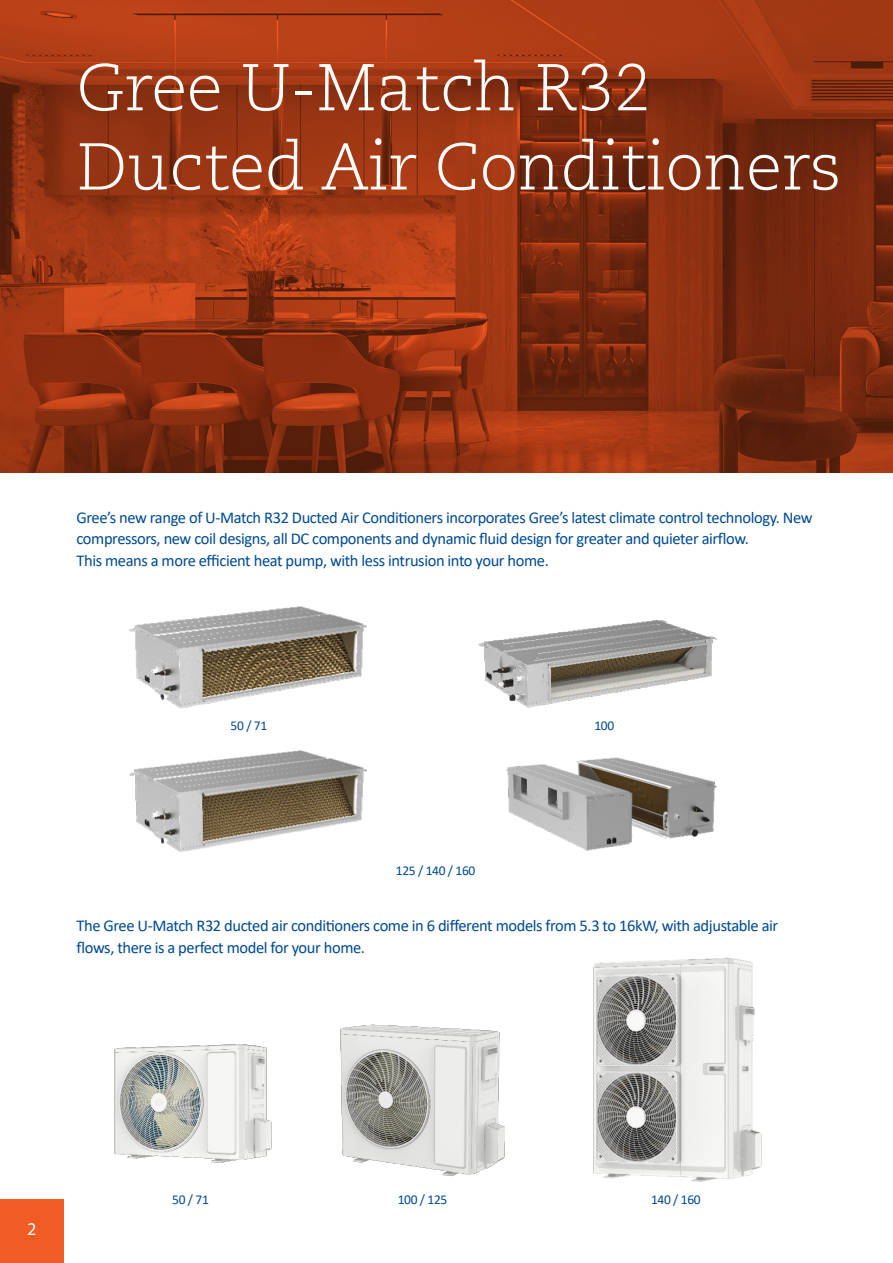
<style>
.page{position:relative;width:893px;height:1263px;background:#fff}
.page>*{position:absolute;margin:0;border:0;box-sizing:border-box;transform-origin:0 0}
.Title-New{font:300 66px/79.2px "Caecilia LT Pro 45";color:#fff}
.t1{font:18px "Myriad Pro";color:#fff}
.Body_Copy{font:16.5px/21.8px "Calibri";letter-spacing:-.025em;color:#014a91}
.Notes{font:13.5px "Calibri";letter-spacing:-.025em;color:#014a91}
</style>
<div class="page">
<div style="left:0;top:1199px;width:64px;height:64px;background:#f15b24"></div>
<img style="left:0;top:0;width:893px;height:472px">
<img style="left:129px;top:606px;width:238px;height:103px">
<img style="left:478px;top:620px;width:239px;height:88px">
<img style="left:129px;top:750px;width:238px;height:102px">
<img style="left:506px;top:757px;width:211px;height:94px">
<img style="left:114px;top:1044px;width:158px;height:119px">
<img style="left:340px;top:1024px;width:165px;height:152px">
<img style="left:593px;top:957px;width:169px;height:225px">
<p class="Title-New" style="left:77px;top:47px;width:767px">Gree U-Match R32<br>Ducted Air Conditioners</p>
<p class="Body_Copy" style="left:77px;top:506px;width:737px">Gree’s new range of U-Match R32 Ducted Air Conditioners incorporates Gree’s latest climate control technology. New compressors, new coil designs, all DC components and dynamic fluid design for greater and quieter airflow.</p>
<p class="Body_Copy" style="left:77px;top:549px;width:474px">This means a more efficient heat pump, with less intrusion into your home.</p>
<p class="Notes" style="left:231px;top:716px;width:38px">50 / 71</p>
<p class="Notes" style="left:594px;top:716px;width:21px">100</p>
<p class="Notes" style="left:396px;top:861px;width:81px">125 / 140 / 160</p>
<p class="Body_Copy" style="left:77px;top:914px;width:703px">The Gree U-Match R32 ducted air conditioners come in 6 different models from 5.3 to 16kW, with adjustable air flows, there is a perfect model for your home.</p>
<p class="t1" style="left:27px;top:1218px;width:11px">2</p>
<p class="Notes" style="left:172px;top:1190px;width:38px">50 / 71</p>
<p class="Notes" style="left:398px;top:1190px;width:51px">100 / 125</p>
<p class="Notes" style="left:651px;top:1190px;width:51px">140 / 160</p>
</div>
